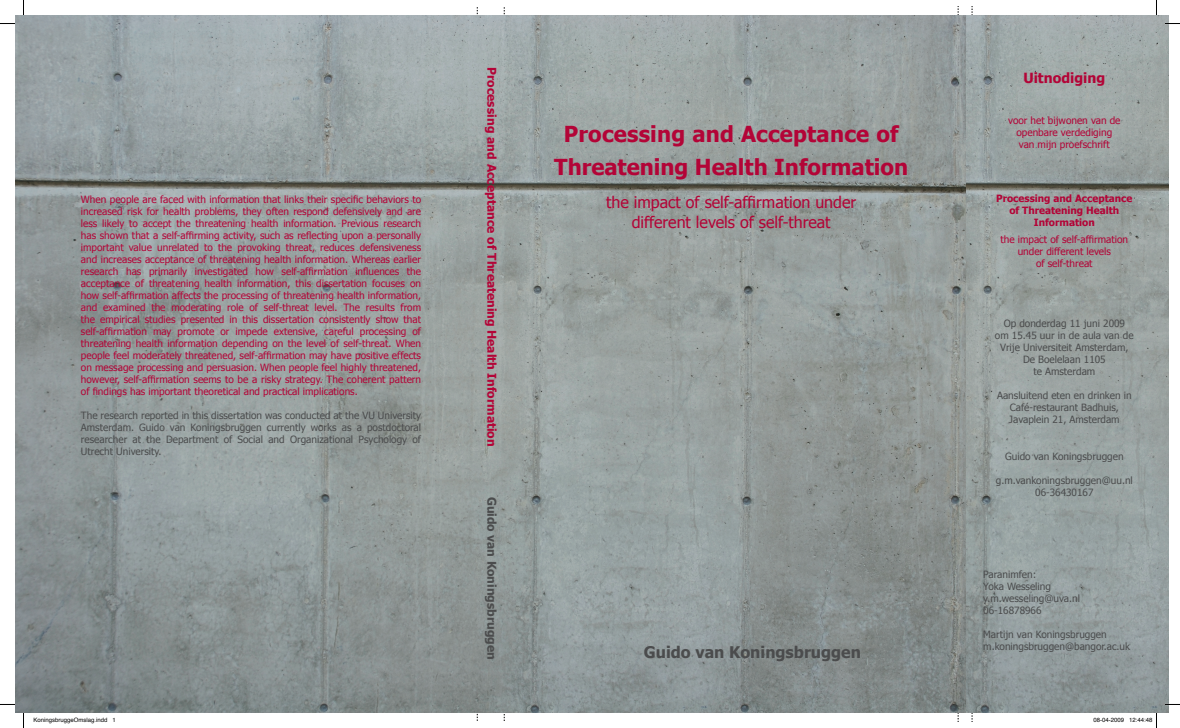
<style>
.page{position:relative;width:1180px;height:728px;background:#fff}
.page>*{position:absolute;margin:0;border:0;box-sizing:border-box;transform-origin:0 0}
.t1{font:700 22px/33px "Tahoma";color:#b30437;text-align:center}
.t2{font:16px/19.2px "Tahoma";color:#b30437;text-align:center}
.t3{font:700 16px "Tahoma";color:#4b4c4d}
.t4{font:700 14px "Tahoma";color:#b30437}
.t5{font:700 12px "Tahoma";color:#b30437}
.t6{font:700 12px "Tahoma";color:#4b4c4d}
.t7{font:10px/12px "Tahoma";color:#b30437;text-align:center}
.t8{font:10px/12px "Tahoma";color:#4b4c4d;text-align:center}
.t9{font:700 10px/12px "Tahoma";color:#b30437;text-align:center}
.t10{font:6px "Helvetica";color:#000}
</style>
<div class="page">
<svg style="left:958px;top:6px;width:15px;height:715px"></svg>
<img style="left:15px;top:15px;width:1153px;height:697px">
<svg style="left:0;top:23px;width:15px;height:1px"></svg>
<svg style="left:1165px;top:23px;width:15px;height:1px"></svg>
<svg style="left:0;top:704px;width:15px;height:1px"></svg>
<svg style="left:1165px;top:703px;width:15px;height:2px"></svg>
<svg style="left:23px;top:0;width:1px;height:15px"></svg>
<svg style="left:23px;top:712px;width:1px;height:15px"></svg>
<svg style="left:1156px;top:0;width:1px;height:15px"></svg>
<svg style="left:1093px;top:712px;width:64px;height:15px"></svg>
<p class="t7" style="left:81px;top:193px;width:342px;text-align:justify">When people are faced with information that links their specific behaviors to increased risk for health problems, they often respond defensively and are less likely to accept the threatening health information. Previous research has shown that a self-affirming activity, such as reflecting upon a personally important value unrelated to the provoking threat, reduces defensiveness and increases acceptance of threatening health information. Whereas earlier research has primarily investigated how self-affirmation influences the acceptance of threatening health information, this dissertation focuses on how self-affirmation affects the processing of threatening health information, and examined the moderating role of self-threat level. The results from the empirical studies presented in this dissertation consistently show that self-affirmation may promote or impede extensive, careful processing of threatening health information depending on the level of self-threat. When people feel moderately threatened, self-affirmation may have positive effects on message processing and persuasion. When people feel highly threatened, however, self-affirmation seems to be a risky strategy. The coherent pattern of findings has important theoretical and practical implications.</p>
<p class="t8" style="left:81px;top:409px;width:342px;text-align:justify">The research reported in this dissertation was conducted at the VU University Amsterdam. Guido van Koningsbruggen currently works as a postdoctoral researcher at the Department of Social and Organizational Psychology of Utrecht University.</p>
<p class="t5" style="left:500px;top:67px;width:381px;rotate:90deg">Processing and Acceptance of Threatening Health Information</p>
<p class="t6" style="left:500px;top:496px;width:164px;rotate:90deg">Guido van Koningsbruggen</p>
<h1 class="t1" style="left:554px;top:116px;width:355px">Processing and Acceptance of<br>Threatening Health Information</h1>
<h2 class="t2" style="left:606px;top:192px;width:252px">the impact of self-affirmation under different levels of self-threat</h2>
<h2 class="t3" style="left:644px;top:640px;width:219px">Guido van Koningsbruggen</h2>
<h3 class="t4" style="left:1023px;top:68px;width:83px">Uitnodiging</h3>
<p class="t7" style="left:1008px;top:114px;width:114px">voor het bijwonen van de openbare verdediging van mijn proefschrift</p>
<p class="t9" style="left:996px;top:192px;width:138px">Processing and Acceptance of Threatening Health<br>Information</p>
<p class="t7" style="left:1000px;top:233px;width:129px">the impact of self-affirmation under different levels<br>of self-threat</p>
<p class="t8" style="left:995px;top:317px;width:140px">Op donderdag 11 juni 2009<br>om 15.45 uur in de aula van de<br>Vrije Universiteit Amsterdam,<br>De Boelelaan 1105<br>te Amsterdam</p>
<p class="t8" style="left:997px;top:389px;width:136px">Aansluitend eten en drinken in<br>Café-restaurant Badhuis,<br>Javaplein 21, Amsterdam</p>
<p class="t8" style="left:1005px;top:449px;width:120px">Guido van Koningsbruggen</p>
<p class="t8" style="left:996px;top:473px;width:139px">g.m.vankoningsbruggen@uu.nl<br>06-36430167</p>
<p class="t8" style="left:983px;top:567px;width:98px;text-align:left">Paranimfen:<br>Yoka Wesseling y.m.wesseling@uva.nl<br>06-16878966</p>
<p class="t8" style="left:983px;top:627px;width:148px;text-align:left">Martijn van Koningsbruggen m.koningsbruggen@bangor.ac.uk</p>
<p class="t10" style="left:34px;top:715px;width:84px">KoningsbruggeOmslag.indd 1</p>
<p class="t10" style="left:1093px;top:715px;width:61px">08-04-2009 12:44:48</p>
</div>
